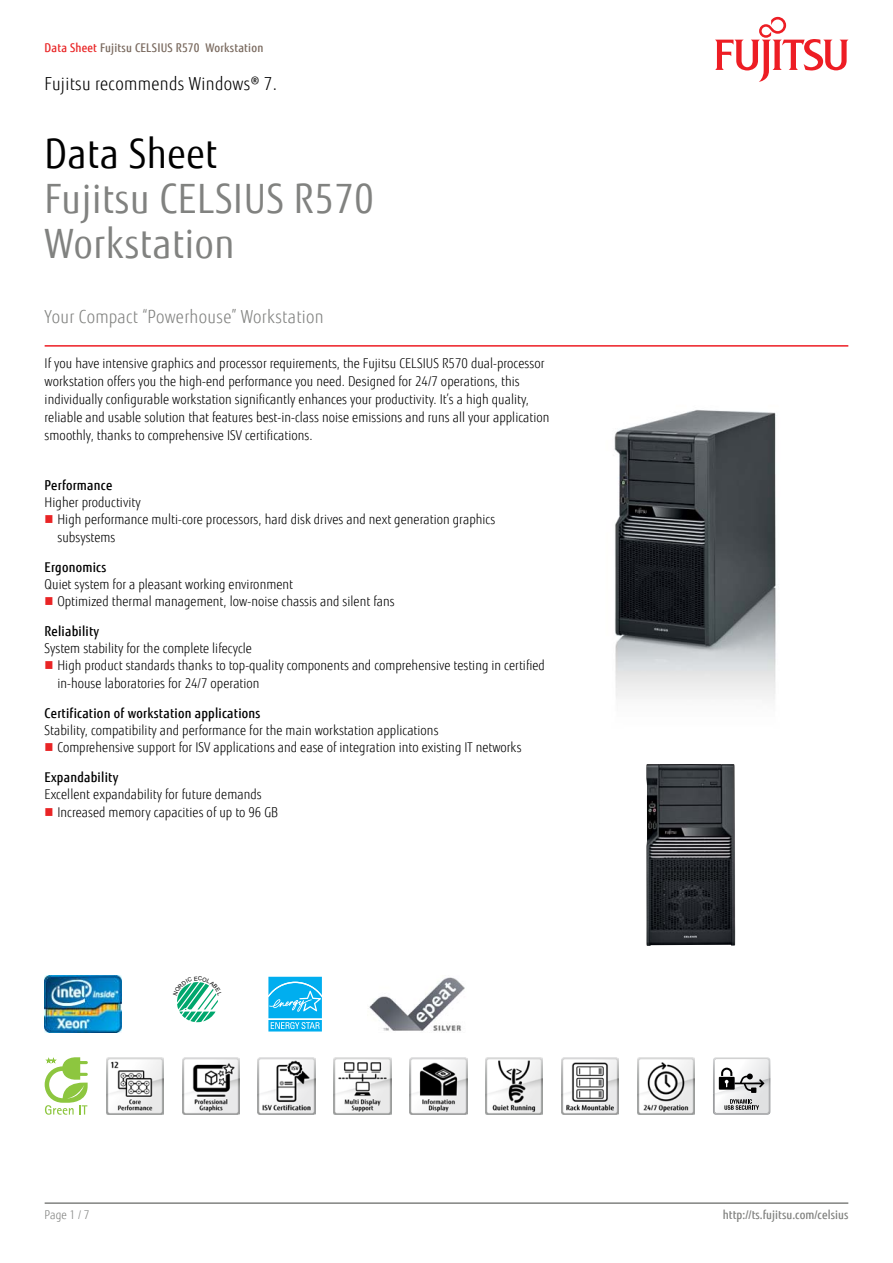
<style>
.page{position:relative;width:893px;height:1263px;background:#fff}
.page>*{position:absolute;margin:0;border:0;box-sizing:border-box;transform-origin:0 0}
.t1{font:40.5px/45px "Fujitsu Sans";letter-spacing:.02em;color:#818280;scale:.9 1}
.t2{font:40.5px "Fujitsu Sans";letter-spacing:.02em;color:#000;scale:.9 1}
.t3{font:300 18px "Fujitsu Sans";letter-spacing:.02em;color:#818280;scale:.9 1}
.t4{font:300 18px "Fujitsu Sans";letter-spacing:.02em;color:#000;scale:.9 1}
.t5{font:300 13.5px/18px "Fujitsu Sans";letter-spacing:.005em;color:#000;scale:.9 1}
.t6{font:500 13.5px "Fujitsu Sans";letter-spacing:.02em;color:#000;scale:.9 1}
.t7{font:500 12px "Fujitsu Sans";letter-spacing:.02em;color:#79695e;scale:.9 1}
.t8{font:500 12px "Fujitsu Sans";letter-spacing:.005em;color:#818280;scale:.9 1}
.t9{font:300 12px "Fujitsu Sans";color:#818280;scale:.9 1}
.s1{color:#e92425}
</style>
<div class="page">
<hr style="left:45px;top:1202px;width:803px;height:2px;background:#818280">
<hr style="left:45px;top:345px;width:803px;height:2px;background:#ed1d24">
<svg style="left:715px;top:17px;width:133px;height:65px"></svg>
<img style="left:614px;top:410px;width:162px;height:290px">
<img style="left:646px;top:764px;width:89px;height:182px">
<img style="left:45px;top:975px;width:76px;height:58px">
<div style="left:267px;top:975px;width:56px;height:44px;background:#c1ebfb"></div>
<svg style="left:267px;top:977px;width:56px;height:55px;background:#38bff2"></svg>
<img style="left:369px;top:977px;width:96px;height:56px">
<svg style="left:45px;top:1057px;width:43px;height:58px"></svg>
<img style="left:106px;top:1057px;width:58px;height:58px">
<img style="left:182px;top:1057px;width:57px;height:58px">
<img style="left:258px;top:1057px;width:57px;height:58px">
<img style="left:334px;top:1057px;width:57px;height:58px">
<img style="left:410px;top:1057px;width:57px;height:58px">
<img style="left:485px;top:1057px;width:58px;height:58px">
<img style="left:561px;top:1057px;width:58px;height:58px">
<img style="left:637px;top:1057px;width:57px;height:58px">
<svg style="left:713px;top:1057px;width:57px;height:58px"></svg>
<svg style="left:177px;top:982px;width:41px;height:40px"></svg>
<p class="t7" style="left:45px;top:40px;width:245px"><span class="s1">Data Sheet</span> Fujitsu CELSIUS R570 Workstation</p>
<h2 class="t4" style="left:45px;top:73px;width:260px">Fujitsu recommends Windows® 7.</h2>
<h1 class="t2" style="left:45px;top:130px;width:193px">Data Sheet</h1>
<h1 class="t1" style="left:45px;top:177px;width:367px">Fujitsu CELSIUS R570<br>Workstation</h1>
<h2 class="t3" style="left:45px;top:306px;width:312px">Your Compact “Powerhouse” Workstation</h2>
<p class="t5" style="left:45px;top:355px;width:562px">If you have intensive graphics and processor requirements, the Fujitsu CELSIUS R570 dual-processor workstation offers you the high-end performance you need. Designed for 24/7 operations, this individually configurable workstation significantly enhances your productivity. It’s a high quality, reliable and usable solution that features best-in-class noise emissions and runs all your application smoothly, thanks to comprehensive ISV certifications.</p>
<p class="t6" style="left:45px;top:477px;width:77px">Performance</p>
<p class="t5" style="left:57px;top:493px;width:488px;line-height:17.5px;text-indent:-13px">Higher productivity<br>High performance multi-core processors, hard disk drives and next generation graphics subsystems</p>
<p class="t6" style="left:45px;top:559px;width:70px">Ergonomics</p>
<p class="t5" style="left:57px;top:576px;width:376px;line-height:17.1px;text-indent:-13px">Quiet system for a pleasant working environment<br>Optimized thermal management, low-noise chassis and silent fans</p>
<p class="t6" style="left:45px;top:623px;width:62px">Reliability</p>
<p class="t5" style="left:57px;top:640px;width:543px;line-height:17.5px;text-indent:-13px">System stability for the complete lifecycle<br>High product standards thanks to top-quality components and comprehensive testing in certified in-house laboratories for 24/7 operation</p>
<p class="t6" style="left:45px;top:705px;width:241px">Certification of workstation applications</p>
<p class="t5" style="left:57px;top:722px;width:517px;line-height:17.1px;text-indent:-13px">Stability, compatibility and performance for the main workstation applications<br>Comprehensive support for ISV applications and ease of integration into existing IT networks</p>
<p class="t6" style="left:45px;top:769px;width:83px">Expandability</p>
<p class="t5" style="left:57px;top:786px;width:247px;line-height:17.1px;text-indent:-13px">Excellent expandability for future demands<br>Increased memory capacities of up to 96 GB</p>
<p class="t9" style="left:45px;top:1208px;width:51px">Page 1 / 7</p>
<p class="t8" style="left:723px;top:1208px;width:141px">http://ts.fujitsu.com/celsius</p>
</div>
